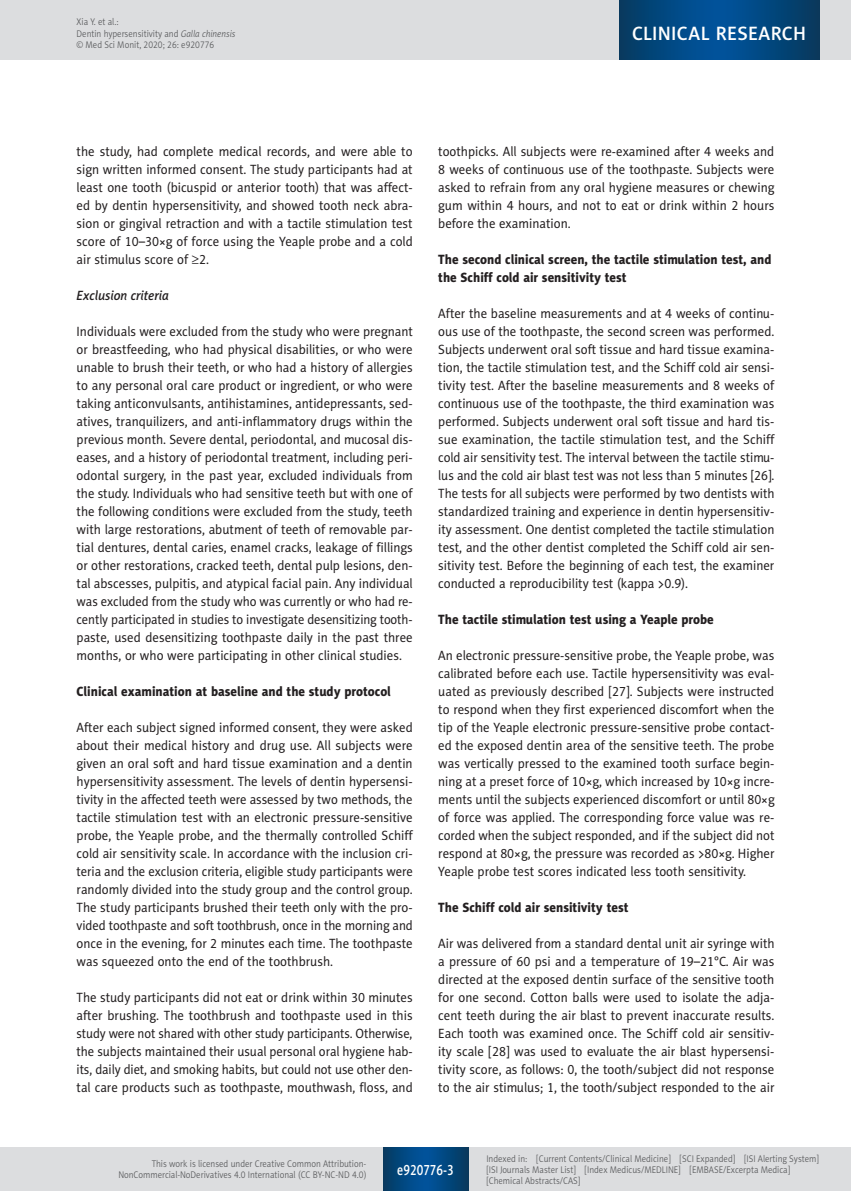
<style>
.page{position:relative;width:851px;height:1191px;background:#fff}
.page>*{position:absolute;margin:0;border:0;box-sizing:border-box;transform-origin:0 0}
.t1{font:19.5px "Naomi Sans EFN Medium";letter-spacing:.015em;color:#fff}
.MSM_e-PAGINA{font:15px "Naomi Sans EFN Medium";color:#fff;scale:.8 1}
.MSM_Body{font:13.5px/18px "Naomi Sans EFN";color:#231f20;text-align:justify;scale:.95 1}
.MSM_Headline_2{font:13.5px/18px "Naomi Sans EFN Heavy";color:#231f20;scale:.95 1}
.MSM_Headline_3{font:italic 13.5px "Naomi Sans EFN Medium";color:#231f20;scale:.95 1}
.MSM_pagina_zywa{font:9.75px/11.2px "Naomi Sans EFN Light";color:#57585a;scale:.9 1}
.MSM_pagina_sygnatura{font:9.75px "Naomi Sans EFN Light";color:#57585a;scale:.9 1}
.s1{font-style:italic}
.s2{font-family:"Standard Sym L"}
</style>
<div class="page">
<div style="left:0;top:1148px;width:850px;height:43px;background:#dcdddf"></div>
<svg style="left:383px;top:1147px;width:85px;height:43px;background:#02477e"></svg>
<div style="left:0;top:0;width:850px;height:60px;background:#dcdddf"></div>
<svg style="left:619px;top:0;width:200px;height:60px;background:#02477e"></svg>
<p class="MSM_pagina_zywa" style="left:77px;top:16px;width:178px">Xia Y. et al.:<br>Dentin hypersensitivity and <span class="s1">Galla chinensis</span></p>
<p class="MSM_pagina_sygnatura" style="left:77px;top:39px;width:154px">© Med Sci Monit, 2020; 26: e920776</p>
<h1 class="t1" style="left:632px;top:22px;width:175px">CLINICAL RESEARCH</h1>
<p class="MSM_Body" style="left:77px;top:142px;width:355px">the study, had complete medical records, and were able to sign written informed consent. The study participants had at least one tooth (bicuspid or anterior tooth) that was affect&shy;ed by dentin hypersensitivity, and showed tooth neck abra&shy;sion or gingival retraction and with a tactile stimulation test score of 10–30×g of force using the Yeaple probe and a cold air stimulus score of <span class="s2">³</span>2.</p>
<p class="MSM_Headline_3" style="left:77px;top:288px;width:99px">Exclusion criteria</p>
<p class="MSM_Body" style="left:77px;top:322px;width:355px">Individuals were excluded from the study who were pregnant or breastfeeding, who had physical disabilities, or who were unable to brush their teeth, or who had a history of allergies to any personal oral care product or ingredient, or who were taking anticonvulsants, antihistamines, antidepressants, sed&shy;atives, tranquilizers, and anti-inflammatory drugs within the previous month. Severe dental, periodontal, and mucosal dis&shy;eases, and a history of periodontal treatment, including peri&shy;odontal surgery, in the past year, excluded individuals from the study. Individuals who had sensitive teeth but with one of the following conditions were excluded from the study, teeth with large restorations, abutment of teeth of removable par&shy;tial dentures, dental caries, enamel cracks, leakage of fillings or other restorations, cracked teeth, dental pulp lesions, den&shy;tal abscesses, pulpitis, and atypical facial pain. Any individual was excluded from the study who was currently or who had re&shy;cently participated in studies to investigate desensitizing tooth&shy;paste, used desensitizing toothpaste daily in the past three months, or who were participating in other clinical studies.</p>
<p class="MSM_Headline_2" style="left:77px;top:682px;width:332px">Clinical examination at baseline and the study protocol</p>
<p class="MSM_Body" style="left:77px;top:718px;width:356px">After each subject signed informed consent, they were asked about their medical history and drug use. All subjects were given an oral soft and hard tissue examination and a dentin hypersensitivity assessment. The levels of dentin hypersensi&shy;tivity in the affected teeth were assessed by two methods, the tactile stimulation test with an electronic pressure-sensitive probe, the Yeaple probe, and the thermally controlled Schiff cold air sensitivity scale. In accordance with the inclusion cri&shy;teria and the exclusion criteria, eligible study participants were randomly divided into the study group and the control group.<br>The study participants brushed their teeth only with the pro&shy;vided toothpaste and soft toothbrush, once in the morning and once in the evening, for 2 minutes each time. The toothpaste was squeezed onto the end of the toothbrush.</p>
<p class="MSM_Body" style="left:77px;top:988px;width:355px">The study participants did not eat or drink within 30 minutes after brushing. The toothbrush and toothpaste used in this study were not shared with other study participants. Otherwise, the subjects maintained their usual personal oral hygiene hab&shy;its, daily diet, and smoking habits, but could not use other den&shy;tal care products such as toothpaste, mouthwash, floss, and</p>
<p class="MSM_Body" style="left:438px;top:142px;width:355px">toothpicks. All subjects were re-examined after 4 weeks and 8 weeks of continuous use of the toothpaste. Subjects were asked to refrain from any oral hygiene measures or chewing gum within 4 hours, and not to eat or drink within 2 hours before the examination.</p>
<p class="MSM_Headline_2" style="left:438px;top:250px;width:352px">The second clinical screen, the tactile stimulation test, and the Schiff cold air sensitivity test</p>
<p class="MSM_Body" style="left:438px;top:304px;width:356px">After the baseline measurements and at 4 weeks of continu&shy;ous use of the toothpaste, the second screen was performed.<br>Subjects underwent oral soft tissue and hard tissue examina&shy;tion, the tactile stimulation test, and the Schiff cold air sensi&shy;tivity test. After the baseline measurements and 8 weeks of continuous use of the toothpaste, the third examination was performed. Subjects underwent oral soft tissue and hard tis&shy;sue examination, the tactile stimulation test, and the Schiff cold air sensitivity test. The interval between the tactile stimu&shy;lus and the cold air blast test was not less than 5 minutes [26].<br>The tests for all subjects were performed by two dentists with standardized training and experience in dentin hypersensitiv&shy;ity assessment. One dentist completed the tactile stimulation test, and the other dentist completed the Schiff cold air sen&shy;sitivity test. Before the beginning of each test, the examiner conducted a reproducibility test (kappa &gt;0.9).</p>
<p class="MSM_Headline_2" style="left:438px;top:610px;width:291px">The tactile stimulation test using a Yeaple probe</p>
<p class="MSM_Body" style="left:438px;top:646px;width:355px">An electronic pressure-sensitive probe, the Yeaple probe, was calibrated before each use. Tactile hypersensitivity was eval&shy;uated as previously described [27]. Subjects were instructed to respond when they first experienced discomfort when the tip of the Yeaple electronic pressure-sensitive probe contact&shy;ed the exposed dentin area of the sensitive teeth. The probe was vertically pressed to the examined tooth surface begin&shy;ning at a preset force of 10×g, which increased by 10×g incre&shy;ments until the subjects experienced discomfort or until 80×g of force was applied. The corresponding force value was re&shy;corded when the subject responded, and if the subject did not respond at 80×g, the pressure was recorded as &gt;80×g. Higher Yeaple probe test scores indicated less tooth sensitivity.</p>
<p class="MSM_Headline_2" style="left:438px;top:898px;width:202px">The Schiff cold air sensitivity test</p>
<p class="MSM_Body" style="left:438px;top:934px;width:355px">Air was delivered from a standard dental unit air syringe with a pressure of 60 psi and a temperature of 19–21°C. Air was directed at the exposed dentin surface of the sensitive tooth for one second. Cotton balls were used to isolate the adja&shy;cent teeth during the air blast to prevent inaccurate results.<br>Each tooth was examined once. The Schiff cold air sensitiv&shy;ity scale [28] was used to evaluate the air blast hypersensi&shy;tivity score, as follows: 0, the tooth/subject did not response to the air stimulus; 1, the tooth/subject responded to the air</p>
<p class="MSM_pagina_zywa" style="left:118px;top:1158px;width:277px;text-align:right">This work is licensed under Creative Common Attribution-<br>NonCommercial-NoDerivatives 4.0 International (CC BY-NC-ND 4.0)</p>
<p class="MSM_e-PAGINA" style="left:397px;top:1160px;width:72px">e920776-3</p>
<p class="MSM_pagina_zywa" style="left:486px;top:1152px;width:371px">Indexed in: [Current Contents/Clinical Medicine] [SCI Expanded] [ISI Alerting System] [ISI Journals Master List] [Index Medicus/MEDLINE] [EMBASE/Excerpta Medica] [Chemical Abstracts/CAS]</p>
</div>
